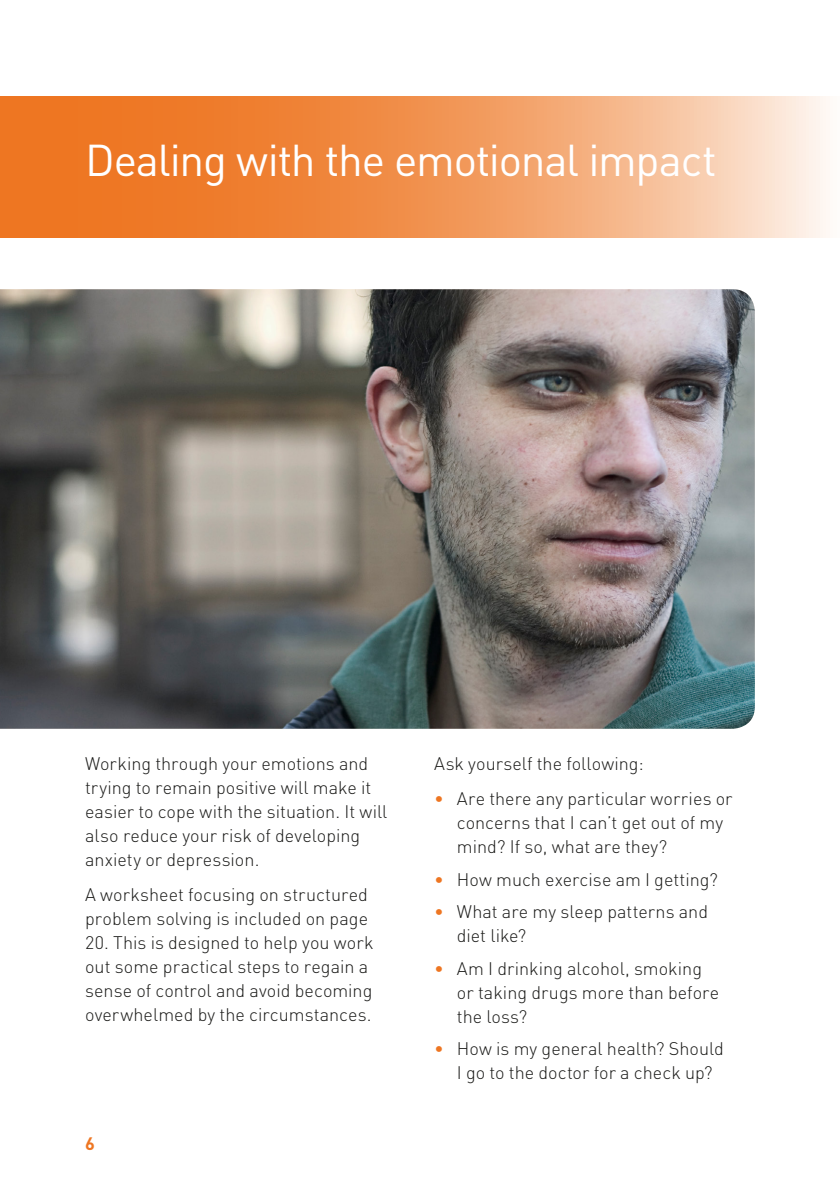
<style>
.page{position:relative;width:840px;height:1191px;background:#fff}
.page>*{position:absolute;margin:0;border:0;box-sizing:border-box;transform-origin:0 0}
.t1{font:44px "DIN";letter-spacing:-.03em;color:#fff}
.t2{font:300 18px/24px "DIN";color:#1a1a18}
.t3{font:700 17.8px "DIN";color:#ee7622}
.s1{color:#ee7622}
</style>
<div class="page">
<svg style="left:0;top:96px;width:830px;height:142px;background:#f29d61"></svg>
<img style="left:0;top:289px;width:754px;height:440px">
<h1 class="t1" style="left:85px;top:132px;width:632px">Dealing with the emotional impact</h1>
<p class="t2" style="left:85px;top:751px;width:303px">Working through your emotions and trying to remain positive will make it easier to cope with the situation. It will also reduce your risk of developing anxiety or depression.</p>
<p class="t2" style="left:85px;top:882px;width:284px">A worksheet focusing on structured problem solving is included on page</p>
<p class="t2" style="left:85px;top:930px;width:290px">20. This is designed to help you work out some practical steps to regain a sense of control and avoid becoming overwhelmed by the circumstances.</p>
<p class="t3" style="left:85px;top:1132px;width:11px">6</p>
<p class="t2" style="left:434px;top:751px;width:211px">Ask yourself the following:</p>
<p class="t2" style="left:456px;top:786px;width:277px;text-indent:-23px"><span class="s1">•</span> Are there any particular worries or concerns that I can’t get out of my mind? If so, what are they?</p>
<p class="t2" style="left:434px;top:867px;width:285px"><span class="s1">•</span> How much exercise am I getting?</p>
<p class="t2" style="left:456px;top:899px;width:252px;text-indent:-23px"><span class="s1">•</span> What are my sleep patterns and diet like?</p>
<p class="t2" style="left:456px;top:956px;width:263px;text-indent:-23px"><span class="s1">•</span> Am I drinking alcohol, smoking or taking drugs more than before the loss?</p>
<p class="t2" style="left:456px;top:1036px;width:268px;text-indent:-23px"><span class="s1">•</span> How is my general health? Should<br>I go to the doctor for a check up?</p>
</div>
